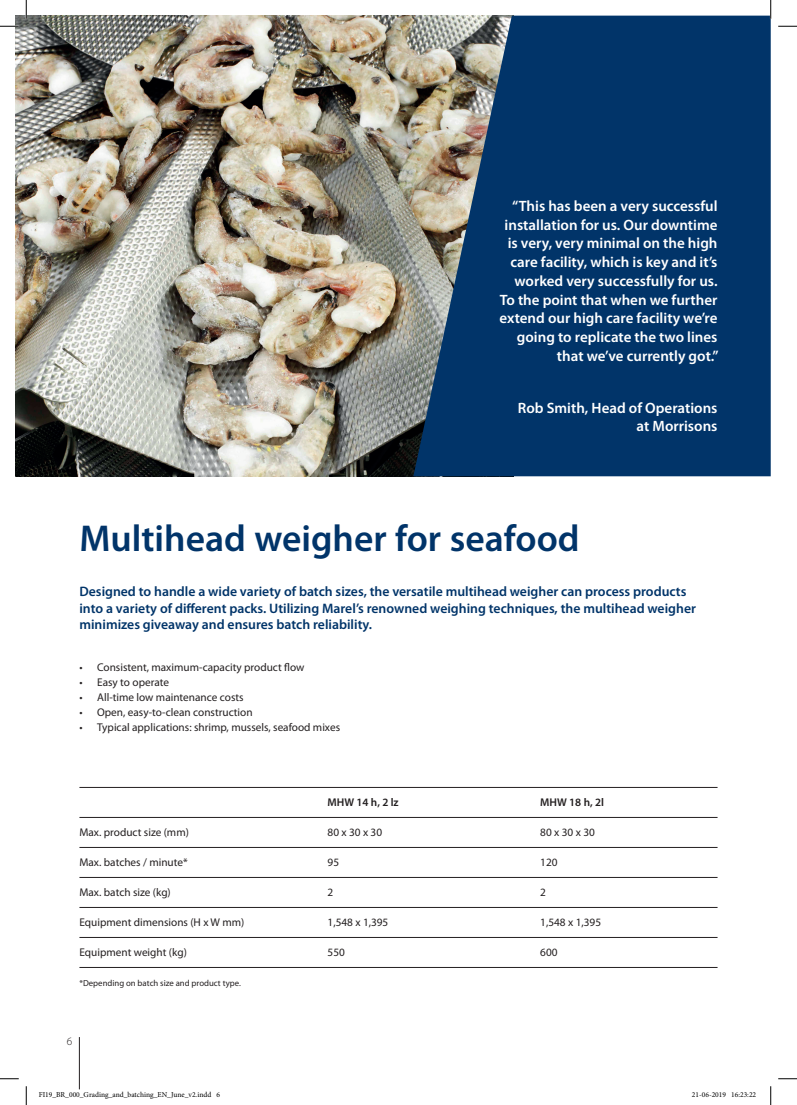
<style>
.page{position:relative;width:797px;height:1105px;background:#fff}
.page>*{position:absolute;margin:0;border:0;box-sizing:border-box;transform-origin:0 0}
.t1{font:600 37.5px "Myriad Pro";color:#013469}
.t2{font:600 15px/18.8px "Myriad Pro";color:#fff;text-align:right}
.t3{font:600 13.75px/16.2px "Myriad Pro";color:#013469}
.t4{font:11.25px "Myriad Pro";color:#231f20}
.t5{font:600 11.25px "Myriad Pro";color:#231f20}
.t6{font:300 11.25px "Myriad Pro";color:#231f20}
.t7{font:8.75px "Myriad Pro";color:#231f20}
.t8{font:7.5px "Minion Pro";color:#000}
</style>
<div class="page">
<hr style="left:79px;top:1037px;width:1px;height:52px;background:#231f20">
<hr style="left:79px;top:787px;width:638px;height:1px;background:#231f20">
<hr style="left:79px;top:817px;width:638px;height:1px;background:#231f20">
<hr style="left:79px;top:847px;width:638px;height:1px;background:#231f20">
<hr style="left:79px;top:877px;width:638px;height:1px;background:#231f20">
<hr style="left:79px;top:907px;width:638px;height:1px;background:#231f20">
<hr style="left:79px;top:937px;width:638px;height:1px;background:#231f20">
<hr style="left:79px;top:967px;width:638px;height:1px;background:#231f20">
<img style="left:16px;top:16px;width:397px;height:460px">
<svg style="left:413px;top:16px;width:357px;height:460px;background:#17426d"></svg>
<svg style="left:0;top:25px;width:19px;height:2px"></svg>
<svg style="left:778px;top:25px;width:19px;height:2px"></svg>
<svg style="left:0;top:1078px;width:19px;height:1px"></svg>
<svg style="left:778px;top:1078px;width:19px;height:1px"></svg>
<svg style="left:25px;top:0;width:2px;height:19px"></svg>
<svg style="left:25px;top:1086px;width:2px;height:19px"></svg>
<svg style="left:770px;top:0;width:1px;height:19px"></svg>
<svg style="left:770px;top:1086px;width:1px;height:19px"></svg>
<p class="t2" style="left:499px;top:196px;width:221px">“This has been a very successful installation for us. Our downtime is very, very minimal on the high care facility, which is key and it’s worked very successfully for us.<br>To the point that when we further extend our high care facility we’re going to replicate the two lines that we’ve currently got.”</p>
<h2 class="t2" style="left:518px;top:398px;width:201px">Rob Smith, Head of Operations at Morrisons</h2>
<h1 class="t1" style="left:79px;top:515px;width:501px">Multihead weigher for seafood</h1>
<p class="t3" style="left:79px;top:583px;width:618px">Designed to handle a wide variety of batch sizes, the versatile multihead weigher can process products into a variety of different packs. Utilizing Marel’s renowned weighing techniques, the multihead weigher minimizes giveaway and ensures batch reliability.</p>
<p class="t4" style="left:79px;top:661px;width:226px">• Consistent, maximum-capacity product flow</p>
<p class="t4" style="left:79px;top:676px;width:91px">• Easy to operate</p>
<p class="t4" style="left:79px;top:691px;width:166px">• All-time low maintenance costs</p>
<p class="t4" style="left:79px;top:706px;width:175px">• Open, easy-to-clean construction</p>
<p class="t4" style="left:79px;top:721px;width:262px">• Typical applications: shrimp, mussels, seafood mixes</p>
<p class="t5" style="left:327px;top:795px;width:73px">MHW 14 h, 2 lz</p>
<p class="t5" style="left:540px;top:795px;width:65px">MHW 18 h, 2l</p>
<p class="t4" style="left:79px;top:826px;width:111px">Max. product size (mm)</p>
<p class="t4" style="left:327px;top:826px;width:56px">80 x 30 x 30</p>
<p class="t4" style="left:540px;top:826px;width:56px">80 x 30 x 30</p>
<p class="t4" style="left:79px;top:856px;width:110px">Max. batches / minute*</p>
<p class="t4" style="left:327px;top:856px;width:13px">95</p>
<p class="t4" style="left:540px;top:856px;width:19px">120</p>
<p class="t4" style="left:79px;top:886px;width:93px">Max. batch size (kg)</p>
<p class="t4" style="left:327px;top:886px;width:7px">2</p>
<p class="t4" style="left:540px;top:886px;width:7px">2</p>
<p class="t4" style="left:79px;top:916px;width:166px">Equipment dimensions (H x W mm)</p>
<p class="t4" style="left:327px;top:916px;width:62px">1,548 x 1,395</p>
<p class="t4" style="left:540px;top:916px;width:62px">1,548 x 1,395</p>
<p class="t4" style="left:79px;top:946px;width:109px">Equipment weight (kg)</p>
<p class="t4" style="left:327px;top:946px;width:19px">550</p>
<p class="t4" style="left:540px;top:946px;width:19px">600</p>
<p class="t7" style="left:79px;top:978px;width:163px">*Depending on batch size and product type.</p>
<p class="t6" style="left:67px;top:1034px;width:7px">6</p>
<p class="t8" style="left:39px;top:1090px;width:183px">FI19_BR_000_Grading_and_batching_EN_June_v2.indd 6</p>
<p class="t8" style="left:692px;top:1090px;width:66px">21-06-2019 16:23:22</p>
</div>
